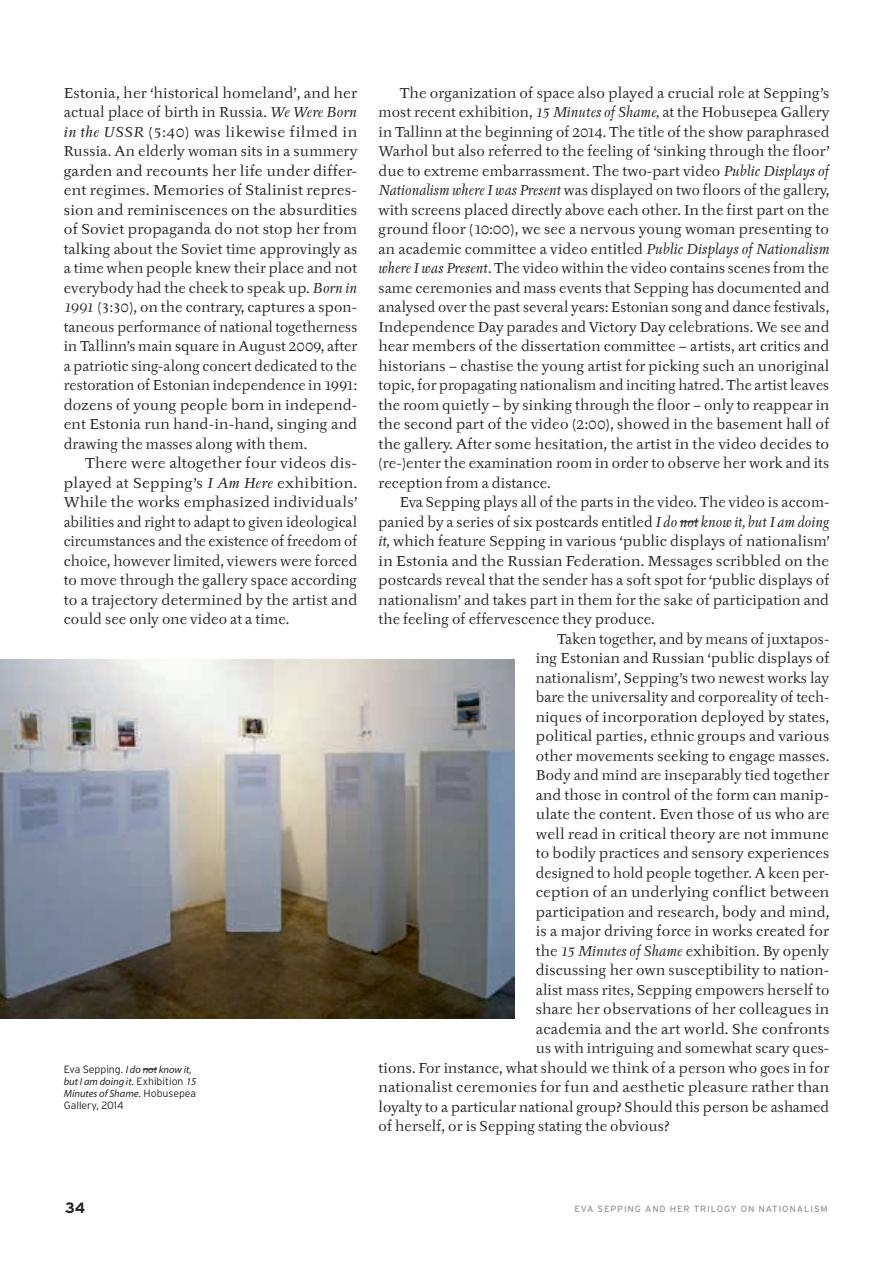
<style>
.page{position:relative;width:893px;height:1263px;background:#fff}
.page>*{position:absolute;margin:0;border:0;box-sizing:border-box;transform-origin:0 0}
.t1{font:700 15px "Interstate";color:#231f20}
.t2{font:14.25px/19.5px "Tyfa ITC";letter-spacing:.01em;color:#231f20;text-align:justify}
.t3{font:14.25px/19.5px "Tyfa ITC";letter-spacing:.01em;color:#231f20;text-align:justify;scale:1.05 1}
.t4{font:14.25px "Tyfa ITC";letter-spacing:.01em;color:#231f20;scale:1.04 1}
.t5{font:italic 10.5px/12px "Myriad";color:#231f20}
.t6{font:300 10.5px "Interstate";color:#231f20}
.t7{font:9px "Interstate";letter-spacing:.21em;color:#939598}
.s1{font-style:italic}
.s2{font-family:"Interstate";font-weight:300;font-style:normal}
</style>
<div class="page">
<img style="left:0;top:659px;width:514px;height:359px">
<svg style="left:680px;top:521px;width:18px;height:1px"></svg>
<svg style="left:143px;top:1069px;width:14px;height:1px"></svg>
<p class="t2" style="left:64px;top:83px;width:295px">Estonia, her ‘historical homeland’, and her actual place of birth in Russia. <span class="s1">We Were Born in the USSR</span> (5:40) was likewise filmed in Russia. An elderly woman sits in a summery garden and recounts her life under differ&shy;ent regimes. Memories of Stalinist repres&shy;sion and reminiscences on the absurdities of Soviet propaganda do not stop her from talking about the Soviet time approvingly as a time when people knew their place and not everybody had the cheek to speak up. <span class="s1">Born in 1991</span> (3:30), on the contrary, captures a spon&shy;taneous performance of national togetherness in Tallinn’s main square in August 2009, after a patriotic sing-along concert dedicated to the restoration of Estonian independence in 1991: dozens of young people born in independ&shy;ent Estonia run hand-in-hand, singing and drawing the masses along with them.</p>
<p class="t3" style="left:64px;top:453px;width:281px;text-indent:21px">There were altogether four videos dis&shy;played at Sepping’s <span class="s1">I Am Here</span> exhibition.<br>While the works emphasized individuals’ abilities and right to adapt to given ideological circumstances and the existence of freedom of choice, however limited, viewers were forced to move through the gallery space according to a trajectory determined by the artist and could see only one video at a time.</p>
<p class="t5" style="left:64px;top:1063px;width:134px"><span class="s2">Eva Sepping.</span> I do not know it, but I am doing it<span class="s2">. Exhibition</span> 15<br>Minutes of Shame<span class="s2">. Hobusepea</span></p>
<p class="t6" style="left:64px;top:1099px;width:61px">Gallery, 2014</p>
<p class="t2" style="left:379px;top:83px;width:453px;text-indent:21px">The organization of space also played a crucial role at Sepping’s most recent exhibition, <span class="s1">15 Minutes of Shame,</span> at the Hobusepea Gallery in Tallinn at the beginning of 2014. The title of the show paraphrased Warhol but also referred to the feeling of ‘sinking through the floor’ due to extreme embarrassment. The two-part video <span class="s1">Public Displays of Nationalism where I was Present</span> was displayed on two floors of the gallery, with screens placed directly above each other. In the first part on the ground floor (10:00), we see a nervous young woman presenting to an academic committee a video entitled <span class="s1">Public Displays of Nationalism where I was Present</span>. The video within the video contains scenes from the same ceremonies and mass events that Sepping has documented and analysed over the past several years: Estonian song and dance festivals, Independence Day parades and Victory Day celebrations. We see and hear members of the dissertation committee – artists, art critics and historians – chastise the young artist for picking such an unoriginal topic, for propagating nationalism and inciting hatred. The artist leaves the room quietly – by sinking through the floor – only to reappear in the second part of the video (2:00), showed in the basement hall of the gallery. After some hesitation, the artist in the video decides to (re-)enter the examination room in order to observe her work and its reception from a distance.</p>
<p class="t2" style="left:400px;top:492px;width:431px">Eva Sepping plays all of the parts in the video. The video is accom-</p>
<p class="t2" style="left:379px;top:512px;width:452px">panied by a series of six postcards entitled <span class="s1">I do not know it, but I am doing</span></p>
<p class="t2" style="left:379px;top:531px;width:452px"><span class="s1">it,</span> which feature Sepping in various ‘public displays of nationalism’</p>
<p class="t4" style="left:379px;top:552px;width:435px">in Estonia and the Russian Federation. Messages scribbled on the</p>
<p class="t2" style="left:379px;top:570px;width:452px">postcards reveal that the sender has a soft spot for ‘public displays of</p>
<p class="t2" style="left:379px;top:590px;width:452px">nationalism’ and takes part in them for the sake of participation and</p>
<p class="t2" style="left:379px;top:609px;width:278px">the feeling of effervescence they produce.</p>
<p class="t2" style="left:557px;top:629px;width:274px">Taken together, and by means of juxtapos-</p>
<p class="t2" style="left:536px;top:648px;width:295px">ing Estonian and Russian ‘public displays of</p>
<p class="t2" style="left:536px;top:668px;width:295px">nationalism’, Sepping’s two newest works lay</p>
<p class="t2" style="left:536px;top:687px;width:295px">bare the universality and corporeality of tech-</p>
<p class="t2" style="left:536px;top:707px;width:295px">niques of incorporation deployed by states,</p>
<p class="t2" style="left:536px;top:726px;width:295px">political parties, ethnic groups and various</p>
<p class="t2" style="left:536px;top:746px;width:295px">other movements seeking to engage masses.</p>
<p class="t2" style="left:536px;top:765px;width:295px">Body and mind are inseparably tied together</p>
<p class="t2" style="left:536px;top:785px;width:295px">and those in control of the form can manip-</p>
<p class="t2" style="left:536px;top:804px;width:295px">ulate the content. Even those of us who are</p>
<p class="t2" style="left:536px;top:824px;width:295px">well read in critical theory are not immune</p>
<p class="t2" style="left:536px;top:843px;width:295px">to bodily practices and sensory experiences</p>
<p class="t2" style="left:536px;top:863px;width:295px">designed to hold people together. A keen per-</p>
<p class="t4" style="left:536px;top:883px;width:284px">ception of an underlying conflict between</p>
<p class="t2" style="left:536px;top:902px;width:295px">participation and research, body and mind,</p>
<p class="t2" style="left:536px;top:921px;width:295px">is a major driving force in works created for</p>
<p class="t2" style="left:536px;top:941px;width:295px">the <span class="s1">15 Minutes of Shame</span> exhibition. By openly</p>
<p class="t2" style="left:536px;top:960px;width:295px">discussing her own susceptibility to nation-</p>
<p class="t2" style="left:536px;top:980px;width:295px">alist mass rites, Sepping empowers herself to</p>
<p class="t2" style="left:536px;top:999px;width:295px">share her observations of her colleagues in</p>
<p class="t4" style="left:536px;top:1020px;width:284px">academia and the art world. She confronts</p>
<p class="t2" style="left:536px;top:1038px;width:295px">us with intriguing and somewhat scary ques-</p>
<p class="t2" style="left:379px;top:1058px;width:452px">tions. For instance, what should we think of a person who goes in for</p>
<p class="t4" style="left:379px;top:1078px;width:435px">nationalist ceremonies for fun and aesthetic pleasure rather than</p>
<p class="t2" style="left:379px;top:1097px;width:452px">loyalty to a particular national group? Should this person be ashamed</p>
<p class="t2" style="left:379px;top:1116px;width:292px">of herself, or is Sepping stating the obvious?</p>
<p class="t1" style="left:65px;top:1199px;width:22px">34</p>
<p class="t7" style="left:575px;top:1204px;width:30px">EVA SEPPI</p>
<p class="t7" style="left:628px;top:1204px;width:144px">NG AND HER TRILOGY ON NATI</p>
<p class="t7" style="left:782px;top:1204px;width:21px">ONALI</p>
<p class="t7" style="left:814px;top:1204px;width:14px">SM</p>
</div>
